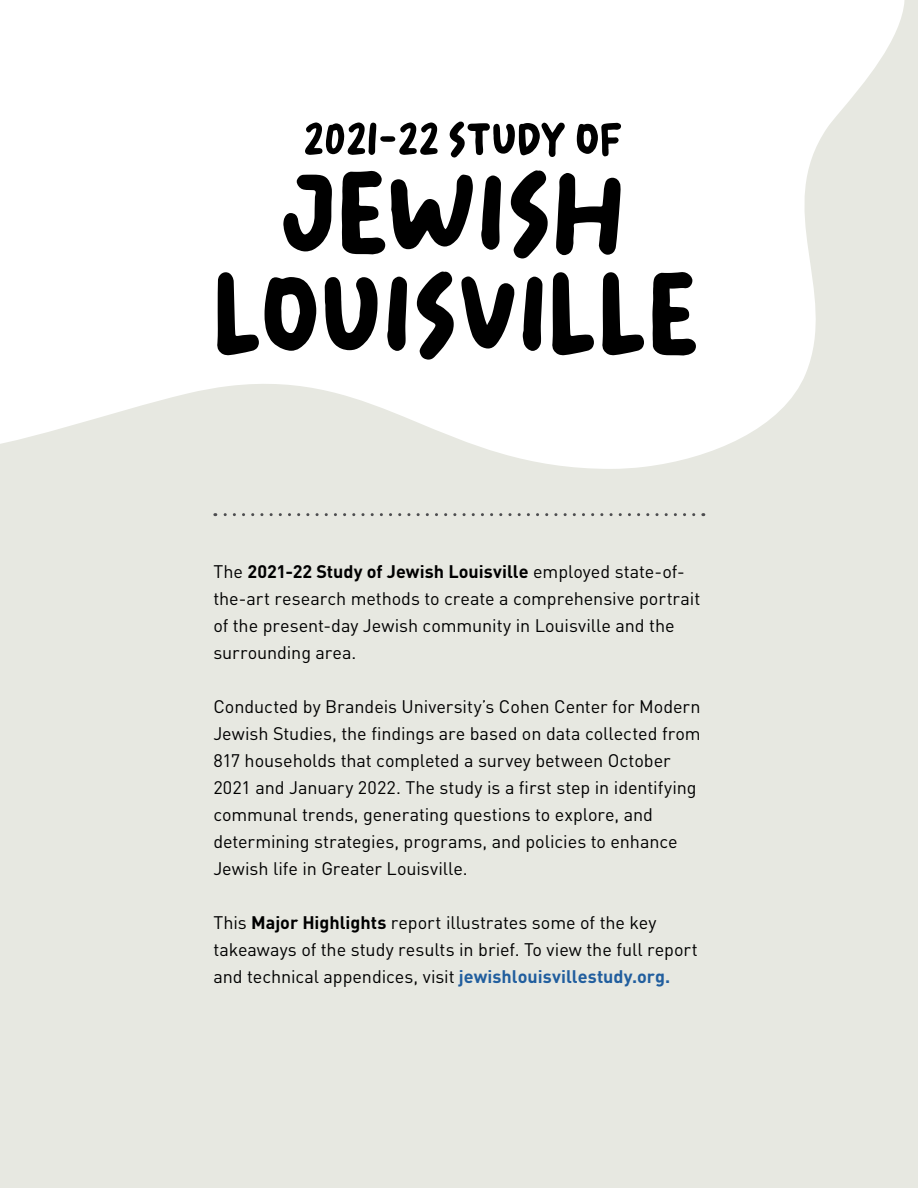
<style>
.page{position:relative;width:918px;height:1188px;background:#e7e8e1}
.page>*{position:absolute;margin:0;border:0;box-sizing:border-box;transform-origin:0 0}
.t1{font:140.7px/101.1px "Dynamic Schematic";color:#000;text-align:center}
.t2{font:57.3px "Dynamic Schematic";color:#000}
.t3{font:18px/27px "DIN Pro";letter-spacing:-.005em;color:#000}
.s1{font-weight:700}
.s2{font-weight:700;color:#215e9e}
</style>
<div class="page">
<svg style="left:0;top:0;width:905px;height:469px;fill:#fff"></svg>
<div style="left:0;top:0;width:762px;height:305px;background:#fff"></div>
<svg style="left:215px;top:513px;width:479px;height:3px"></svg>
<h2 class="t2" style="left:305px;top:105px;width:321px">2021-22 STUDY OF</h2>
<h1 class="t1" style="left:217px;top:158px;width:489px">JEWISH<br>LOUISVILLE</h1>
<p class="t3" style="left:213px;top:556px;width:488px">The <span class="s1">2021-22 Study of Jewish Louisville</span> employed state-of&shy;the-art research methods to create a comprehensive portrait of the present-day Jewish community in Louisville and the surrounding area.</p>
<p class="t3" style="left:213px;top:691px;width:489px">Conducted by Brandeis University’s Cohen Center for Modern Jewish Studies, the findings are based on data collected from 817 households that completed a survey between October 2021 and January 2022. The study is a first step in identifying communal trends, generating questions to explore, and determining strategies, programs, and policies to enhance Jewish life in Greater Louisville.</p>
<p class="t3" style="left:213px;top:907px;width:486px">This <span class="s1">Major Highlights</span> report illustrates some of the key takeaways of the study results in brief. To view the full report and technical appendices, visit <span class="s2">jewishlouisvillestudy.org.</span></p>
</div>
